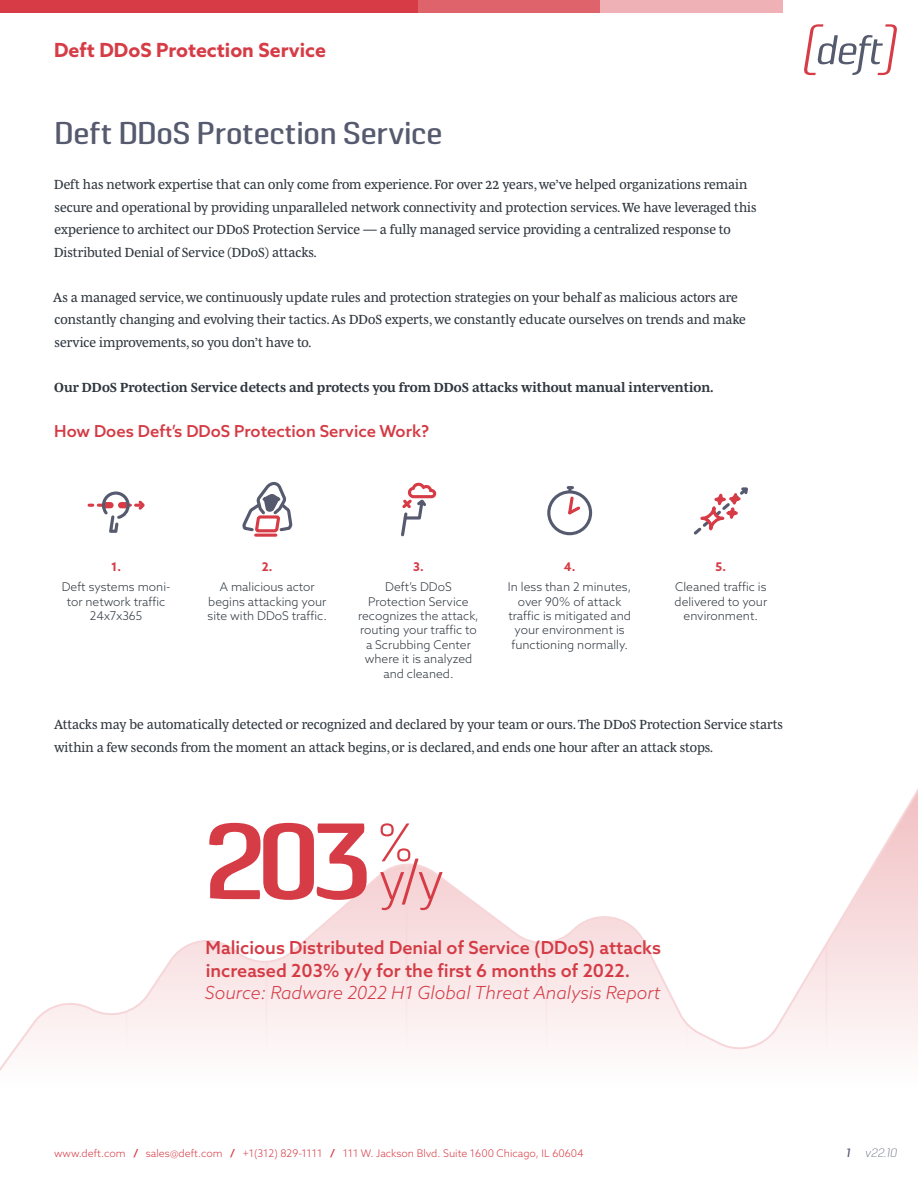
<style>
.page{position:relative;width:918px;height:1188px;background:#fff}
.page>*{position:absolute;margin:0;border:0;box-sizing:border-box;transform-origin:0 0}
.t1{font:600 108px "Pancetta Pro";color:#d63c46}
.t2{font:300 54px "Pancetta Pro";color:#d63c46}
.SECTION_HEADER_BASEL{font:500 31.5px "Pancetta Pro";color:#555a6e}
.t3{font:700 19.5px "Azo Sans";color:#d63c46}
.Sub-Section_Header_1{font:500 18px/22.5px "Azo Sans";color:#d43b45}
.Sub-Section_Header_1-2{font:500 16.5px "Azo Sans";color:#d43b45}
.BODY_-serif_1_COL{font:13.5px/22.5px "Mencken Std Text";color:#2f373f}
.BODY_-serif_1_COL-2{font:700 13.5px "Mencken Std Text";color:#2f373f}
.BULLETS_Level_1_1_CO{font:300 12px/14.4px "Azo Sans";color:#2f373f;text-align:center}
.BULLETS_Level_1_1_CO-2{font:700 12px "Azo Sans";color:#d63c46}
.t4{font:italic 200 12px "Pancetta Pro";color:#555a6e}
.t5{font:300 10.5px "Azo Sans";color:#d63c46}
.s1{font-weight:300;font-style:italic}
.s2{font-weight:700}
.s3{font-weight:500}
</style>
<div class="page">
<div style="left:0;top:0;width:418px;height:14px;background:#d73c46"></div>
<div style="left:418px;top:0;width:183px;height:14px;background:#df636b"></div>
<div style="left:601px;top:0;width:182px;height:14px;background:#efb1b5"></div>
<svg style="left:804px;top:24px;width:93px;height:51px"></svg>
<svg style="left:0;top:789px;width:918px;height:282px"></svg>
<svg style="left:89px;top:491px;width:56px;height:42px"></svg>
<svg style="left:242px;top:482px;width:51px;height:52px"></svg>
<hr style="left:256px;top:534px;width:20px;height:3px;background:#d73c46">
<svg style="left:401px;top:483px;width:35px;height:54px"></svg>
<svg style="left:694px;top:487px;width:54px;height:48px"></svg>
<div style="left:716px;top:495px;width:8px;height:9px;background:#d73c46;border-radius:4px"></div>
<div style="left:714px;top:494px;width:12px;height:11px;border:3px solid #d73c46;border-radius:4px"></div>
<div style="left:731px;top:495px;width:8px;height:8px;background:#d73c46;border-radius:4px"></div>
<div style="left:729px;top:493px;width:12px;height:12px;border:3px solid #d73c46;border-radius:4px"></div>
<div style="left:728px;top:509px;width:8px;height:8px;background:#d73c46;border-radius:4px"></div>
<div style="left:726px;top:507px;width:12px;height:12px;border:3px solid #d73c46;border-radius:4px"></div>
<svg style="left:547px;top:486px;width:45px;height:49px"></svg>
<h3 class="t3" style="left:54px;top:38px;width:273px">Deft DDoS Protection Service</h3>
<p class="SECTION_HEADER_BASEL" style="left:55px;top:116px;width:389px">Deft DDoS Protection Service</p>
<p class="BODY_-serif_1_COL" style="left:54px;top:173px;width:704px">Deft has network expertise that can only come from experience. For over 22 years, we’ve helped organizations remain secure and operational by providing unparalleled network connectivity and protection services. We have leveraged this experience to architect our DDoS Protection Service — a fully managed service providing a centralized response to Distributed Denial of Service (DDoS) attacks.</p>
<p class="BODY_-serif_1_COL" style="left:53px;top:286px;width:694px">As a managed service, we continuously update rules and protection strategies on your behalf as malicious actors are constantly changing and evolving their tactics. As DDoS experts, we constantly educate ourselves on trends and make service improvements, so you don’t have to.</p>
<p class="BODY_-serif_1_COL-2" style="left:54px;top:379px;width:661px">Our DDoS Protection Service detects and protects you from DDoS attacks without manual intervention.</p>
<p class="Sub-Section_Header_1-2" style="left:54px;top:420px;width:377px">How Does Deft’s DDoS Protection Service Work?</p>
<p class="BULLETS_Level_1_1_CO-2" style="left:111px;top:559px;width:11px">1.</p>
<p class="BULLETS_Level_1_1_CO" style="left:62px;top:580px;width:110px">Deft systems moni&shy;tor network traffic<br>24x7x365</p>
<p class="BULLETS_Level_1_1_CO-2" style="left:262px;top:559px;width:12px">2.</p>
<p class="BULLETS_Level_1_1_CO" style="left:208px;top:580px;width:121px">A malicious actor begins attacking your site with DDoS traffic.</p>
<p class="BULLETS_Level_1_1_CO-2" style="left:413px;top:559px;width:12px">3.</p>
<p class="BULLETS_Level_1_1_CO" style="left:358px;top:580px;width:122px">Deft’s DDoS<br>Protection Service recognizes the attack, routing your traffic to a Scrubbing Center where it is analyzed and cleaned.</p>
<p class="BULLETS_Level_1_1_CO-2" style="left:564px;top:559px;width:13px">4.</p>
<p class="BULLETS_Level_1_1_CO" style="left:508px;top:580px;width:125px">In less than 2 minutes, over 90% of attack traffic is mitigated and your environment is functioning normally.</p>
<p class="BULLETS_Level_1_1_CO-2" style="left:716px;top:559px;width:12px">5.</p>
<p class="BULLETS_Level_1_1_CO" style="left:675px;top:580px;width:94px">Cleaned traffic is delivered to your environment.</p>
<p class="BODY_-serif_1_COL" style="left:54px;top:713px;width:730px">Attacks may be automatically detected or recognized and declared by your team or ours. The DDoS Protection Service starts within a few seconds from the moment an attack begins, or is declared, and ends one hour after an attack stops.</p>
<p class="t1" style="left:205px;top:802px;width:167px">203</p>
<p class="t2" style="left:378px;top:813px;width:36px">%</p>
<p class="t2" style="left:378px;top:851px;width:67px">y/y</p>
<p class="Sub-Section_Header_1" style="left:205px;top:936px;width:458px">Malicious Distributed Denial of Service (DDoS) attacks increased 203% y/y for the first 6 months of 2022.<br><span class="s1">Source: Radware 2022 H1 Global Threat Analysis Report</span></p>
<p class="t5" style="left:54px;top:1146px;width:531px">www.deft.com <span class="s2">/</span> sales@deft.com <span class="s2">/</span> +1(312) 829-1111 <span class="s2">/</span> 111 W. Jackson Blvd. Suite 1600 Chicago, IL 60604</p>
<p class="t4" style="left:846px;top:1146px;width:53px"><span class="s3">1</span> v22.10</p>
</div>
